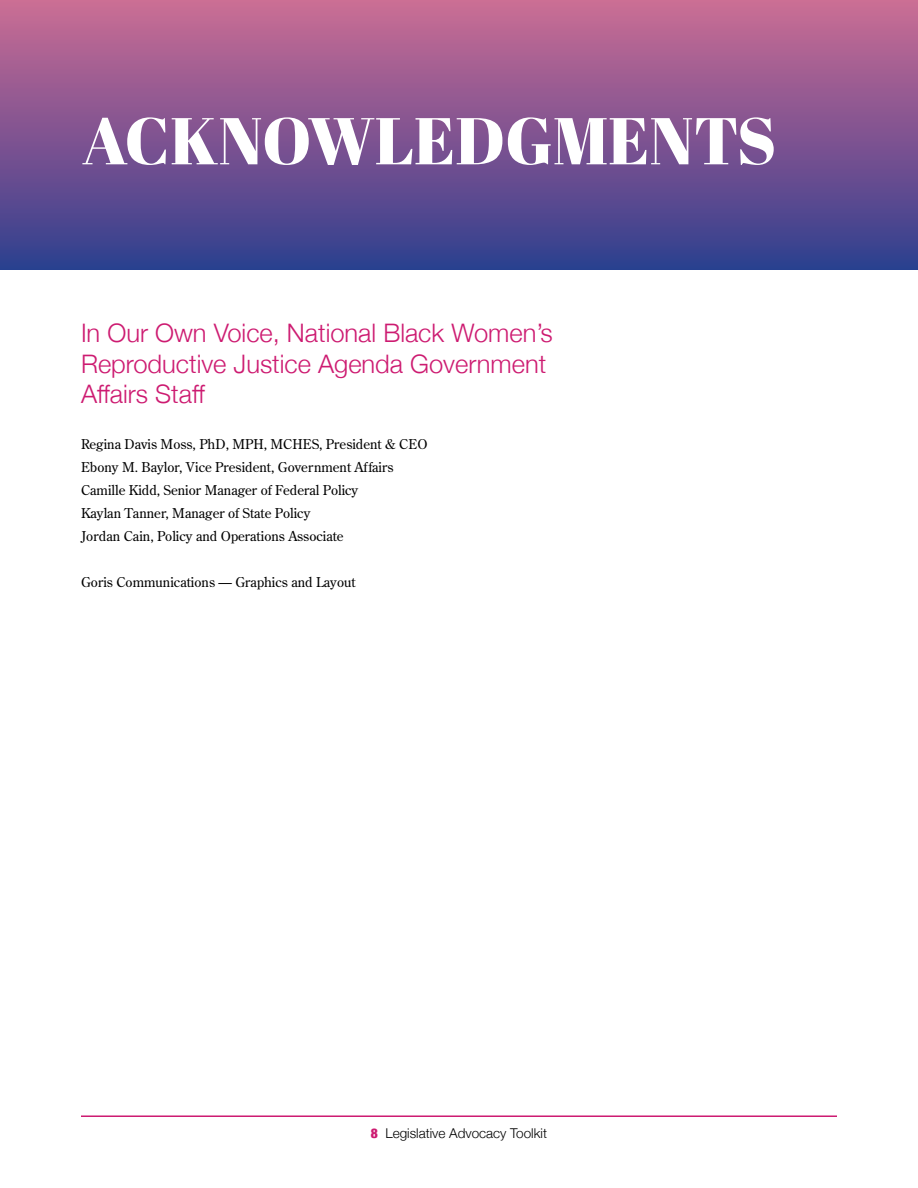
<style>
.page{position:relative;width:918px;height:1188px;background:#fff}
.page>*{position:absolute;margin:0;border:0;box-sizing:border-box;transform-origin:0 0}
.t1{font:66px "Abril Fatface";color:#fff}
.t2{font:300 25.5px/30.6px "Helvetica Neue";color:#cd1b71}
.t3{font:13.5px/23px "Century Old Style Std";color:#000}
.t4{font:300 13.5px "Helvetica Neue";color:#000}
.s1{font-weight:900;font-stretch:condensed;color:#cd1b71}
</style>
<div class="page">
<div style="left:0;top:0;width:918px;height:270px;background:linear-gradient(to bottom,#cd6c94,#303e8e)"></div>
<hr style="left:81px;top:1115px;width:756px;height:2px;background:#cd1b71">
<h1 class="t1" style="left:82px;top:94px;width:696px">ACKNOWLEDGMENTS</h1>
<h2 class="t2" style="left:81px;top:316px;width:473px">In Our Own Voice, National Black Women’s<br>Reproductive Justice Agenda Government<br>Affairs Staff</h2>
<p class="t3" style="left:81px;top:433px;width:348px">Regina Davis Moss, PhD, MPH, MCHES, President &amp; CEO Ebony M. Baylor, Vice President, Government Affairs Camille Kidd, Senior Manager of Federal Policy<br>Kaylan Tanner, Manager of State Policy<br>Jordan Cain, Policy and Operations Associate</p>
<p class="t3" style="left:81px;top:570px;width:276px">Goris Communications — Graphics and Layout</p>
<p class="t4" style="left:371px;top:1123px;width:178px"><span class="s1">8</span> Legislative Advocacy Toolkit</p>
</div>
